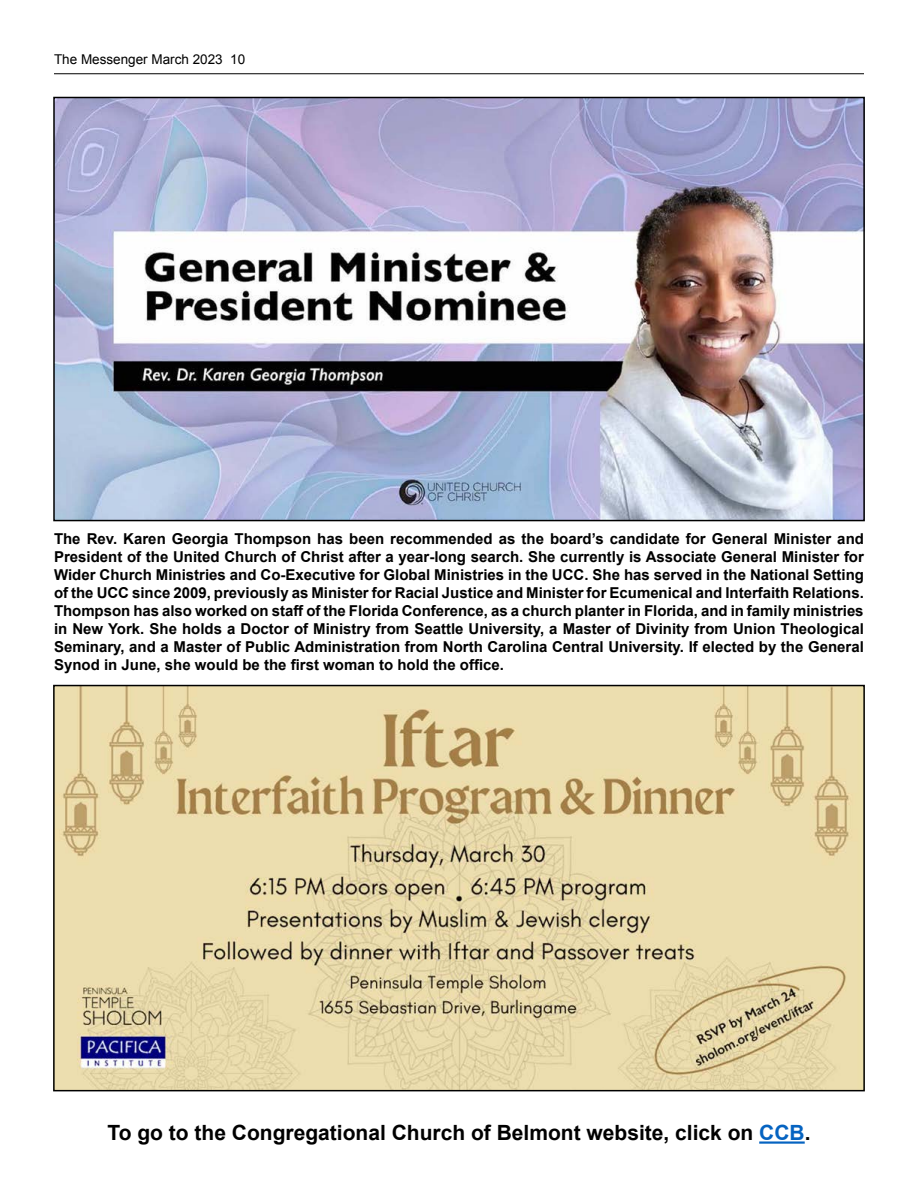
<style>
.page{position:relative;width:918px;height:1188px;background:#fff}
.page>*{position:absolute;margin:0;border:0;box-sizing:border-box;transform-origin:0 0}
.t1{font:700 21px "Arial";color:#000}
.t2{font:700 15px/18px "Arial";color:#000;text-align:justify}
.t3{font:13.5px "Arial";color:#000}
.s1{color:#0563c1}
</style>
<div class="page">
<hr style="left:54px;top:73px;width:810px;height:1px;background:#000">
<hr style="left:759px;top:1141px;width:46px;height:3px;background:#0563c1">
<img style="left:56px;top:100px;width:806px;height:418px">
<div style="left:53px;top:97px;width:812px;height:424px;border:2px solid #000"></div>
<img style="left:56px;top:688px;width:806px;height:400px">
<div style="left:53px;top:685px;width:812px;height:406px;border:2px solid #000"></div>
<p class="t3" style="left:54px;top:50px;width:193px">The Messenger March 2023 10</p>
<p class="t2" style="left:54px;top:530px;width:812px">The Rev. Karen Georgia Thompson has been recommended as the board’s candidate for General Minister and President of the United Church of Christ after a year-long search. She currently is Associate General Minister for Wider Church Ministries and Co-Executive for Global Ministries in the UCC. She has served in the National Setting of the UCC since 2009, previously as Minister for Racial Justice and Minister for Ecumenical and Interfaith Relations.<br>Thompson has also worked on staff of the Florida Conference, as a church planter in Florida, and in family ministries in New York. She holds a Doctor of Ministry from Seattle University, a Master of Divinity from Union Theological Seminary, and a Master of Public Administration from North Carolina Central University. If elected by the General Synod in June, she would be the first woman to hold the office.</p>
<h1 class="t1" style="left:107px;top:1119px;width:705px">To go to the Congregational Church of Belmont website, click on <span class="s1">CCB</span>.</h1>
</div>
